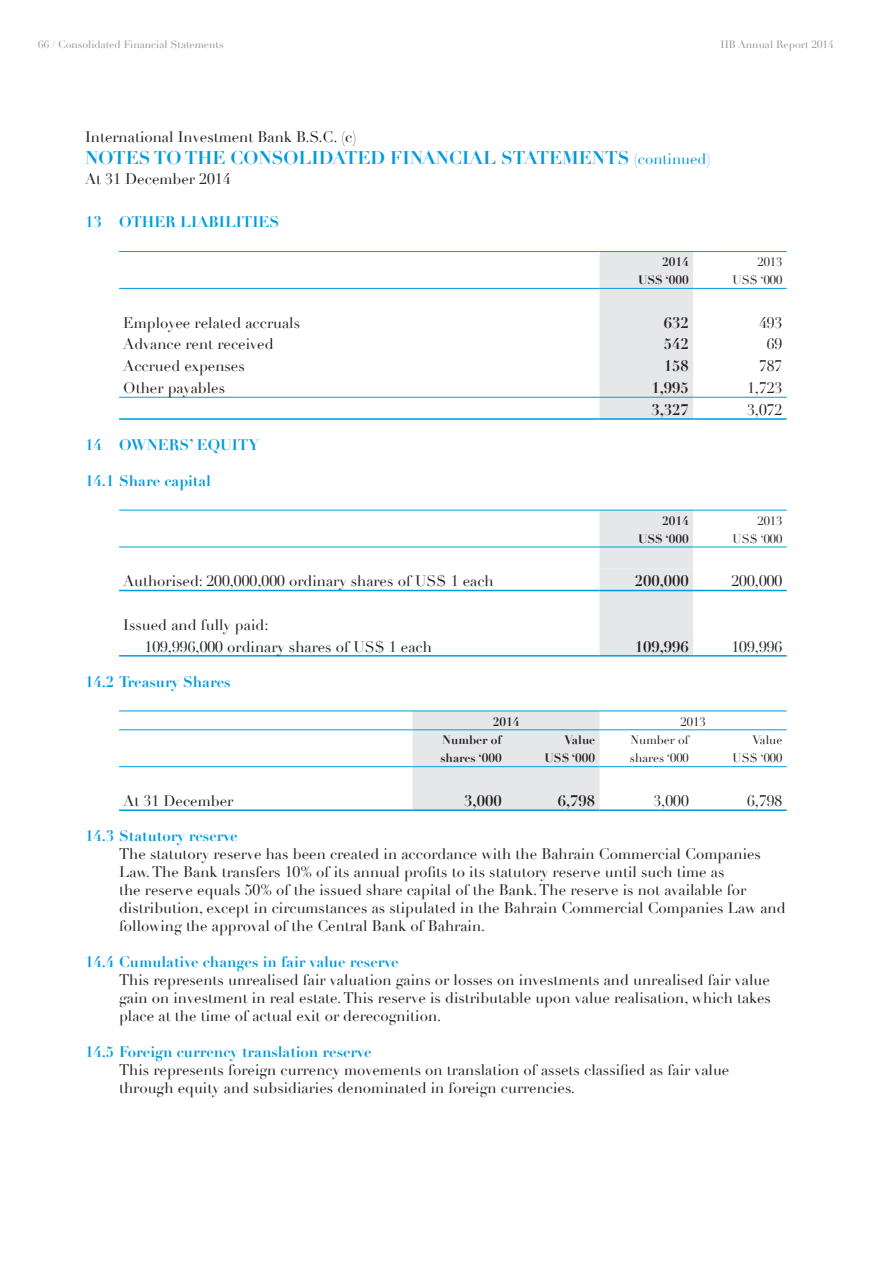
<style>
.page{position:relative;width:893px;height:1263px;background:#fff}
.page>*{position:absolute;margin:0;border:0;box-sizing:border-box;transform-origin:0 0}
.t1{font:700 18px "Didot";color:#009bde}
.t2{font:15px/18px "Didot";color:#231f20}
.t3{font:700 15px "Didot";color:#009bde}
.t4{font:700 15px "Didot";color:#231f20}
.t5{font:700 12px/18px "Didot";color:#231f20;text-align:right}
.t6{font:12px/18px "Didot";color:#231f20;text-align:right}
.t7{font:10.5px "Didot";color:#939598}
.s1{font-weight:400;font-size:15px}
</style>
<div class="page">
<div style="left:600px;top:252px;width:93px;height:166px;background:#e6e7e9"></div>
<hr style="left:119px;top:251px;width:481px;height:1px;background:#009bde">
<hr style="left:600px;top:251px;width:93px;height:1px;background:#009bde">
<hr style="left:693px;top:251px;width:94px;height:1px;background:#009bde">
<hr style="left:119px;top:288px;width:481px;height:1px;background:#009bde">
<hr style="left:600px;top:288px;width:93px;height:1px;background:#009bde">
<hr style="left:693px;top:288px;width:94px;height:1px;background:#009bde">
<hr style="left:119px;top:397px;width:481px;height:1px;background:#009bde">
<hr style="left:119px;top:418px;width:481px;height:2px;background:#009bde">
<hr style="left:600px;top:397px;width:93px;height:1px;background:#009bde">
<hr style="left:600px;top:418px;width:93px;height:2px;background:#009bde">
<hr style="left:693px;top:397px;width:94px;height:1px;background:#009bde">
<hr style="left:693px;top:418px;width:94px;height:2px;background:#009bde">
<div style="left:600px;top:511px;width:93px;height:144px;background:#e6e7e9"></div>
<hr style="left:119px;top:510px;width:481px;height:1px;background:#009bde">
<hr style="left:600px;top:510px;width:93px;height:1px;background:#009bde">
<hr style="left:693px;top:510px;width:94px;height:1px;background:#009bde">
<hr style="left:119px;top:547px;width:481px;height:1px;background:#009bde">
<hr style="left:600px;top:547px;width:93px;height:1px;background:#009bde">
<hr style="left:693px;top:547px;width:94px;height:1px;background:#009bde">
<hr style="left:119px;top:590px;width:481px;height:1px;background:#009bde">
<hr style="left:600px;top:590px;width:93px;height:1px;background:#009bde">
<hr style="left:693px;top:590px;width:94px;height:1px;background:#009bde">
<hr style="left:119px;top:655px;width:481px;height:1px;background:#009bde">
<hr style="left:600px;top:655px;width:93px;height:1px;background:#009bde">
<hr style="left:693px;top:655px;width:94px;height:1px;background:#009bde">
<div style="left:412px;top:711px;width:188px;height:98px;background:#e6e7e9"></div>
<hr style="left:119px;top:710px;width:293px;height:1px;background:#009bde">
<hr style="left:412px;top:710px;width:94px;height:1px;background:#009bde">
<hr style="left:506px;top:710px;width:94px;height:1px;background:#009bde">
<hr style="left:600px;top:710px;width:93px;height:1px;background:#009bde">
<hr style="left:693px;top:710px;width:94px;height:1px;background:#009bde">
<hr style="left:119px;top:729px;width:293px;height:1px;background:#009bde">
<hr style="left:412px;top:729px;width:94px;height:1px;background:#009bde">
<hr style="left:506px;top:729px;width:94px;height:1px;background:#009bde">
<hr style="left:600px;top:729px;width:93px;height:1px;background:#009bde">
<hr style="left:693px;top:729px;width:94px;height:1px;background:#009bde">
<hr style="left:119px;top:766px;width:293px;height:1px;background:#009bde">
<hr style="left:412px;top:766px;width:94px;height:1px;background:#009bde">
<hr style="left:506px;top:766px;width:94px;height:1px;background:#009bde">
<hr style="left:600px;top:766px;width:93px;height:1px;background:#009bde">
<hr style="left:693px;top:766px;width:94px;height:1px;background:#009bde">
<hr style="left:119px;top:809px;width:293px;height:2px;background:#009bde">
<hr style="left:412px;top:809px;width:94px;height:2px;background:#009bde">
<hr style="left:506px;top:809px;width:94px;height:2px;background:#009bde">
<hr style="left:600px;top:809px;width:93px;height:2px;background:#009bde">
<hr style="left:693px;top:809px;width:94px;height:2px;background:#009bde">
<p class="t7" style="left:38px;top:38px;width:187px">66 / Consolidated Financial Statements</p>
<p class="t7" style="left:721px;top:38px;width:114px">IIB Annual Report 2014</p>
<p class="t2" style="left:85px;top:128px;width:273px">International Investment Bank B.S.C. (c)</p>
<p class="t1" style="left:85px;top:147px;width:627px">NOTES TO THE CONSOLIDATED FINANCIAL STATEMENTS <span class="s1">(continued)</span></p>
<p class="t2" style="left:85px;top:170px;width:147px">At 31 December 2014</p>
<p class="t3" style="left:85px;top:213px;width:196px">13 OTHER LIABILITIES</p>
<p class="t5" style="left:638px;top:253px;width:52px">2014<br>US$ ‘000</p>
<p class="t6" style="left:733px;top:253px;width:51px">2013<br>US$ ‘000</p>
<p class="t2" style="left:123px;top:314px;width:178px">Employee related accruals</p>
<p class="t4" style="left:664px;top:313px;width:27px">632</p>
<p class="t2" style="left:759px;top:314px;width:25px">493</p>
<p class="t2" style="left:123px;top:336px;width:152px">Advance rent received</p>
<p class="t4" style="left:664px;top:335px;width:27px">542</p>
<p class="t2" style="left:767px;top:336px;width:17px">69</p>
<p class="t2" style="left:123px;top:357px;width:123px">Accrued expenses</p>
<p class="t4" style="left:664px;top:357px;width:27px">158</p>
<p class="t2" style="left:759px;top:357px;width:25px">787</p>
<p class="t2" style="left:123px;top:379px;width:103px">Other payables</p>
<p class="t4" style="left:651px;top:378px;width:39px">1,995</p>
<p class="t2" style="left:747px;top:379px;width:37px">1,723</p>
<p class="t4" style="left:651px;top:400px;width:39px">3,327</p>
<p class="t2" style="left:747px;top:401px;width:37px">3,072</p>
<p class="t3" style="left:85px;top:435px;width:176px">14 OWNERS’ EQUITY</p>
<p class="t3" style="left:85px;top:471px;width:127px">14.1 Share capital</p>
<p class="t5" style="left:638px;top:512px;width:52px">2014<br>US$ ‘000</p>
<p class="t6" style="left:733px;top:512px;width:51px">2013<br>US$ ‘000</p>
<p class="t2" style="left:123px;top:572px;width:372px">Authorised: 200,000,000 ordinary shares of US$ 1 each</p>
<p class="t4" style="left:635px;top:572px;width:56px">200,000</p>
<p class="t2" style="left:731px;top:572px;width:52px">200,000</p>
<p class="t2" style="left:145px;top:614px;width:289px;line-height:21.8px;text-indent:-21px">Issued and fully paid:<br>109,996,000 ordinary shares of US$ 1 each</p>
<p class="t4" style="left:635px;top:637px;width:56px">109,996</p>
<p class="t2" style="left:731px;top:638px;width:52px">109,996</p>
<p class="t3" style="left:85px;top:672px;width:147px">14.2 Treasury Shares</p>
<p class="t5" style="left:493px;top:712px;width:28px">2014</p>
<p class="t6" style="left:681px;top:713px;width:26px">2013</p>
<p class="t5" style="left:440px;top:731px;width:63px;text-align:left">Number of shares ‘000</p>
<p class="t5" style="left:545px;top:731px;width:52px">Value<br>US$ ‘000</p>
<p class="t6" style="left:630px;top:731px;width:60px;text-align:left">Number of shares ‘000</p>
<p class="t6" style="left:733px;top:731px;width:51px">Value<br>US$ ‘000</p>
<p class="t2" style="left:123px;top:792px;width:112px">At 31 December</p>
<p class="t4" style="left:464px;top:791px;width:39px">3,000</p>
<p class="t4" style="left:558px;top:791px;width:39px">6,798</p>
<p class="t2" style="left:653px;top:792px;width:37px">3,000</p>
<p class="t2" style="left:747px;top:792px;width:37px">6,798</p>
<p class="t3" style="left:85px;top:826px;width:154px">14.3 Statutory reserve</p>
<p class="t2" style="left:119px;top:845px;width:668px">The statutory reserve has been created in accordance with the Bahrain Commercial Companies Law.The Bank transfers 10% of its annual profits to its statutory reserve until such time as<br>the reserve equals 50% of the issued share capital of the Bank. The reserve is not available for distribution, except in circumstances as stipulated in the Bahrain Commercial Companies Law and following the approval of the Central Bank of Bahrain.</p>
<p class="t3" style="left:85px;top:952px;width:315px">14.4 Cumulative changes in fair value reserve</p>
<p class="t2" style="left:119px;top:971px;width:653px;text-align:justify">This represents unrealised fair valuation gains or losses on investments and unrealised fair value gain on investment in real estate. This reserve is distributable upon value realisation, which takes place at the time of actual exit or derecognition.</p>
<p class="t3" style="left:85px;top:1042px;width:288px">14.5 Foreign currency translation reserve</p>
<p class="t2" style="left:119px;top:1061px;width:612px">This represents foreign currency movements on translation of assets classified as fair value through equity and subsidiaries denominated in foreign currencies.</p>
</div>
